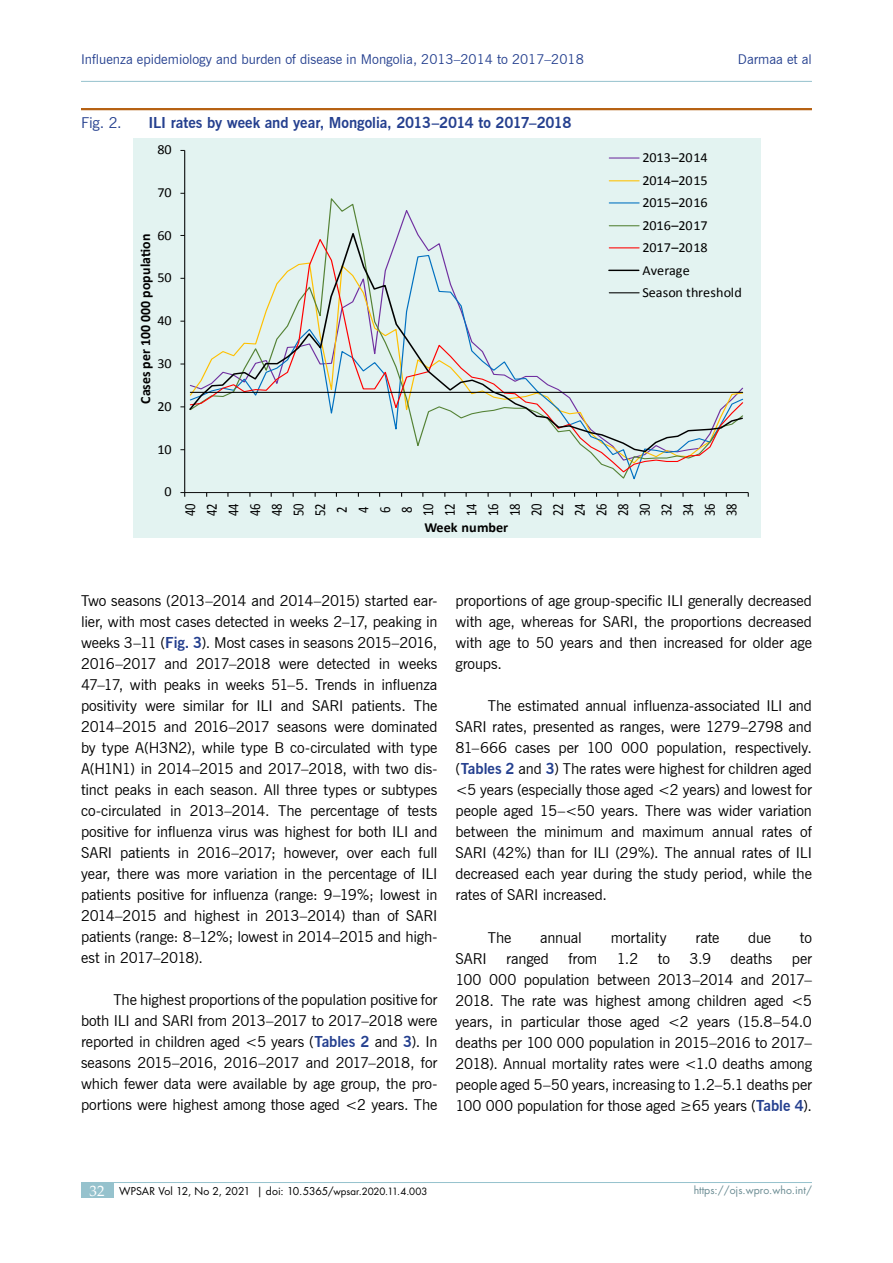
<style>
.page{position:relative;width:893px;height:1263px;background:#fff}
.page>*{position:absolute;margin:0;border:0;box-sizing:border-box;transform-origin:0 0}
.t1{font:15.45px/21.6px "Calibri";letter-spacing:-.005em;color:#000;scale:.82 1}
.t2{font:15px/21px "News Gothic BT";letter-spacing:-.005em;color:#000;text-align:justify}
.t3{font:700 15px "News Gothic BT";letter-spacing:-.01em;color:#25408f}
.t4{font:15px "News Gothic BT";color:#25408f}
.t5{font:700 14.25px "Calibri";color:#000}
.t6{font:13.8px/22.5px "Calibri";letter-spacing:-.005em;color:#000}
.t7{font:700 13.8px "Calibri";letter-spacing:-.005em;color:#000}
.t8{font:13.5px "News Gothic BT";color:#25408f}
.t9{font:10.5px "Futura LT";color:#000}
.t10{font:10.5px "Futura LT";color:#6b8c93}
.s1{font-weight:700;color:#25408f}
.s2{font-family:"Palatino Linotype";font-size:15px;color:#fff}
.s3{font-size:9.75px}
</style>
<div class="page">
<hr style="left:81px;top:1182px;width:731px;height:1px;background:#96c2cd">
<div style="left:81px;top:1182px;width:32px;height:16px;background:#96c2cd"></div>
<hr style="left:81px;top:81px;width:731px;height:1px;background:#96c2cd">
<hr style="left:81px;top:108px;width:731px;height:2px;background:#b66113">
<div style="left:133px;top:138px;width:628px;height:400px;background:#e3f3f1"></div>
<hr style="left:184px;top:150px;width:1px;height:343px;background:#000">
<hr style="left:185px;top:492px;width:563px;height:1px;background:#000">
<svg style="left:180px;top:492px;width:5px;height:5px"></svg>
<svg style="left:590px;top:453px;width:113px;height:20px"></svg>
<svg style="left:189px;top:229px;width:555px;height:224px"></svg>
<svg style="left:190px;top:392px;width:553px;height:1px"></svg>
<hr style="left:609px;top:157px;width:30px;height:2px;background:#7030a0">
<hr style="left:609px;top:180px;width:30px;height:1px;background:#ffc000">
<hr style="left:609px;top:202px;width:30px;height:1px;background:#0070c0">
<hr style="left:609px;top:225px;width:30px;height:1px;background:#548235">
<hr style="left:609px;top:247px;width:30px;height:1px;background:#f00">
<hr style="left:609px;top:270px;width:30px;height:1px;background:#000">
<svg style="left:609px;top:292px;width:30px;height:1px"></svg>
<p class="t8" style="left:81px;top:51px;width:504px">Influenza epidemiology and burden of disease in Mongolia, 2013–2014 to 2017–2018</p>
<p class="t8" style="left:738px;top:51px;width:76px">Darmaa et al</p>
<p class="t4" style="left:81px;top:114px;width:42px">Fig. 2.</p>
<p class="t3" style="left:148px;top:114px;width:424px">ILI rates by week and year, Mongolia, 2013–2014 to 2017–2018</p>
<p class="t6" style="left:157px;top:138px;width:16px">80</p>
<p class="t6" style="left:157px;top:180px;width:16px">70</p>
<p class="t6" style="left:157px;top:223px;width:16px">60</p>
<p class="t5" style="left:135px;top:404px;width:171px;rotate:-90deg">Cases per 100 000 popula on</p>
<p class="t6" style="left:157px;top:266px;width:16px">50</p>
<p class="t6" style="left:157px;top:309px;width:16px">40</p>
<p class="t6" style="left:157px;top:351px;width:16px">30</p>
<p class="t6" style="left:157px;top:394px;width:16px">20</p>
<p class="t6" style="left:157px;top:437px;width:16px">10</p>
<p class="t6" style="left:165px;top:480px;width:9px">0</p>
<p class="t6" style="left:642px;top:146px;width:101px">2013–2014<br>2014–2015<br>2015–2016<br>2016–2017<br>2017–2018<br>Average<br>Season threshold</p>
<p class="t1" style="left:178px;top:516px;width:17px;rotate:-90deg">40<br>42<br>44<br>46<br>48<br>50<br>52<br>2<br>4<br>6<br>8<br>10<br>12<br>14<br>16<br>18<br>20<br>22<br>24<br>26<br>28<br>30<br>32<br>34<br>36<br>38</p>
<p class="t7" style="left:425px;top:518px;width:85px">Week number</p>
<p class="t2" style="left:81px;top:590px;width:358px">Two seasons (2013–2014 and 2014–2015) started ear&shy;lier, with most cases detected in weeks 2–17, peaking in weeks 3–11 (<span class="s1">Fig. 3</span>). Most cases in seasons 2015–2016, 2016–2017 and 2017–2018 were detected in weeks 47–17, with peaks in weeks 51–5. Trends in influenza positivity were similar for ILI and SARI patients. The 2014–2015 and 2016–2017 seasons were dominated by type A(H3N2), while type B co-circulated with type A(H1N1) in 2014–2015 and 2017–2018, with two dis&shy;tinct peaks in each season. All three types or subtypes co-circulated in 2013–2014. The percentage of tests positive for influenza virus was highest for both ILI and SARI patients in 2016–2017; however, over each full year, there was more variation in the percentage of ILI patients positive for influenza (range: 9–19%; lowest in 2014–2015 and highest in 2013–2014) than of SARI patients (range: 8–12%; lowest in 2014–2015 and high&shy;est in 2017–2018).</p>
<p class="t2" style="left:81px;top:989px;width:358px;text-indent:32px">The highest proportions of the population positive for both ILI and SARI from 2013–2017 to 2017–2018 were reported in children aged &lt;5 years (<span class="s1">Tables 2</span> and <span class="s1">3</span>). In seasons 2015–2016, 2016–2017 and 2017–2018, for which fewer data were available by age group, the pro&shy;portions were highest among those aged &lt;2 years. The</p>
<p class="t2" style="left:455px;top:590px;width:358px">proportions of age group-specific ILI generally decreased with age, whereas for SARI, the proportions decreased with age to 50 years and then increased for older age groups.</p>
<p class="t2" style="left:455px;top:695px;width:358px;text-indent:32px">The estimated annual influenza-associated ILI and SARI rates, presented as ranges, were 1279–2798 and 81–666 cases per 100 000 population, respectively. (<span class="s1">Tables 2</span> and <span class="s1">3</span>) The rates were highest for children aged &lt;5 years (especially those aged &lt;2 years) and lowest for people aged 15–&lt;50 years. There was wider variation between the minimum and maximum annual rates of SARI (42%) than for ILI (29%). The annual rates of ILI decreased each year during the study period, while the rates of SARI increased.</p>
<p class="t2" style="left:488px;top:927px;width:25px">The</p>
<p class="t2" style="left:540px;top:927px;width:43px">annual</p>
<p class="t2" style="left:611px;top:927px;width:57px">mortality</p>
<p class="t2" style="left:695px;top:927px;width:26px">rate</p>
<p class="t2" style="left:748px;top:927px;width:24px">due</p>
<p class="t2" style="left:800px;top:927px;width:14px">to</p>
<p class="t2" style="left:455px;top:948px;width:33px">SARI</p>
<p class="t2" style="left:506px;top:948px;width:44px">ranged</p>
<p class="t2" style="left:568px;top:948px;width:30px">from</p>
<p class="t2" style="left:617px;top:948px;width:23px">1.2</p>
<p class="t2" style="left:658px;top:948px;width:14px">to</p>
<p class="t2" style="left:689px;top:948px;width:23px">3.9</p>
<p class="t2" style="left:730px;top:948px;width:43px">deaths</p>
<p class="t2" style="left:455px;top:948px;width:358px;text-indent:336px">per 100 000 population between 2013–2014 and 2017– 2018. The rate was highest among children aged &lt;5 years, in particular those aged &lt;2 years (15.8–54.0 deaths per 100 000 population in 2015–2016 to 2017– 2018). Annual mortality rates were &lt;1.0 deaths among people aged 5–50 years, increasing to 1.2–5.1 deaths per 100 000 population for those aged ≥65 years (<span class="s1">Table 4</span>).</p>
<p class="t9" style="left:90px;top:1184px;width:339px"><span class="s2">32</span> WPSAR Vol 12, No 2, 2021 | doi: 10.5365/<span class="s3">wpsar.2020.11.4.003</span></p>
<p class="t10" style="left:694px;top:1184px;width:120px">https://ojs.wpro.who.int/</p>
</div>
